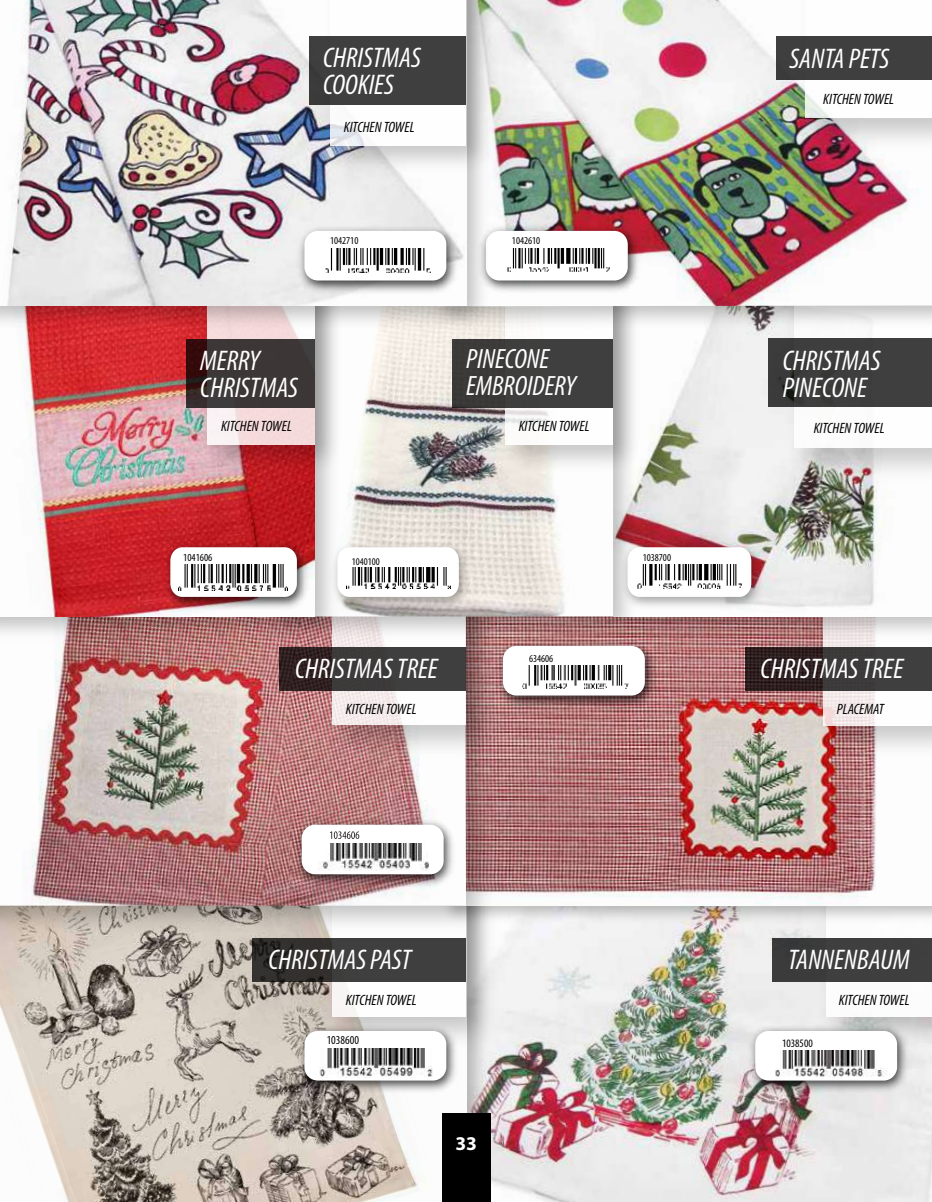
<style>
.page{position:relative;width:932px;height:1202px;background:#fff}
.page>*{position:absolute;margin:0;border:0;box-sizing:border-box;transform-origin:0 0}
.t1{font:italic condensed 28.5px/27px "Myriad Pro";color:#fff}
.t2{font:italic condensed 28.05px/27px "Myriad Pro";color:#fff}
.t3{font:700 19.5px "Myriad Pro";color:#fff}
.t4{font:italic condensed 15px "Myriad Pro";color:#000}
.t5{font:condensed 12.15px "Myriad Pro";color:#000}
.t6{font:condensed 11.4px "Myriad Pro";color:#000}
.t7{font:condensed 10.8px "Myriad Pro";color:#000}
.t8{font:condensed 10.5px "Myriad Pro";color:#000}
.t9{font:condensed 10.35px "Myriad Pro";color:#000}
</style>
<div class="page">
<img style="left:495px;top:928px;width:437px;height:274px">
<img style="left:0;top:942px;width:429px;height:260px">
<img style="left:810px;top:928px;width:122px;height:129px">
<div style="left:825px;top:789px;width:107px;height:227px;background:#fff"></div>
<div style="left:772px;top:938px;width:160px;height:43px;background:#3f3f3f"></div>
<img style="left:318px;top:928px;width:189px;height:129px">
<div style="left:333px;top:789px;width:133px;height:227px;background:#fff"></div>
<svg style="left:252px;top:942px;width:214px;height:39px;background:#393837"></svg>
<img style="left:744px;top:1021px;width:168px;height:76px">
<div style="left:755px;top:1031px;width:142px;height:49px;background:#fff;border-radius:14px"></div>
<img style="left:775px;top:1051px;width:113px;height:26px">
<img style="left:502px;top:906px;width:430px;height:22px">
<img style="left:502px;top:648px;width:375px;height:256px">
<img style="left:0;top:766px;width:502px;height:176px">
<img style="left:0;top:648px;width:466px;height:257px">
<img style="left:318px;top:648px;width:189px;height:118px">
<div style="left:333px;top:589px;width:133px;height:136px;background:linear-gradient(to right,#f2e6e6,#fff)"></div>
<img style="left:808px;top:690px;width:124px;height:76px">
<svg style="left:823px;top:690px;width:109px;height:35px"></svg>
<img style="left:293px;top:1021px;width:168px;height:75px">
<div style="left:304px;top:1031px;width:142px;height:49px;background:#fff;border-radius:14px"></div>
<img style="left:319px;top:1049px;width:114px;height:28px">
<img style="left:291px;top:814px;width:168px;height:76px">
<div style="left:302px;top:824px;width:141px;height:50px;background:#fff;border-radius:14px"></div>
<img style="left:321px;top:843px;width:108px;height:27px">
<svg style="left:330px;top:831px;width:29px;height:8px"></svg>
<img style="left:645px;top:617px;width:287px;height:31px">
<img style="left:645px;top:337px;width:242px;height:271px">
<img style="left:347px;top:479px;width:298px;height:169px">
<img style="left:347px;top:336px;width:266px;height:280px">
<svg style="left:279px;top:647px;width:187px;height:43px;background:#3a3434"></svg>
<svg style="left:744px;top:647px;width:188px;height:43px;background:#383131"></svg>
<img style="left:492px;top:636px;width:168px;height:76px">
<div style="left:503px;top:646px;width:142px;height:49px;background:#fff;border-radius:14px"></div>
<img style="left:522px;top:665px;width:107px;height:24px">
<img style="left:0;top:479px;width:347px;height:169px">
<img style="left:0;top:336px;width:315px;height:280px">
<img style="left:195px;top:336px;width:154px;height:143px">
<svg style="left:207px;top:336px;width:108px;height:109px;fill:#f6dbdc"></svg>
<svg style="left:187px;top:339px;width:128px;height:68px;background:#3b3131"></svg>
<img style="left:159px;top:537px;width:153px;height:76px">
<div style="left:170px;top:547px;width:127px;height:50px;background:#fff;border-radius:13px"></div>
<img style="left:179px;top:565px;width:109px;height:25px">
<img style="left:778px;top:337px;width:154px;height:154px">
<div style="left:794px;top:267px;width:138px;height:181px;background:#fff"></div>
<div style="left:768px;top:338px;width:164px;height:68px;background:#3e3e3e"></div>
<img style="left:616px;top:537px;width:150px;height:76px">
<svg style="left:627px;top:547px;width:124px;height:50px"></svg>
<img style="left:632px;top:564px;width:111px;height:25px">
<img style="left:492px;top:337px;width:155px;height:142px">
<div style="left:505px;top:201px;width:107px;height:244px;background:#fff"></div>
<div style="left:452px;top:339px;width:160px;height:68px;background:#3f3f3e"></div>
<img style="left:420px;top:306px;width:512px;height:31px">
<img style="left:497px;top:0;width:435px;height:306px">
<img style="left:496px;top:221px;width:147px;height:76px">
<div style="left:486px;top:231px;width:141px;height:49px;background:#fff;border-radius:14px"></div>
<img style="left:507px;top:248px;width:103px;height:24px">
<img style="left:0;top:180px;width:496px;height:156px">
<img style="left:0;top:0;width:466px;height:306px">
<img style="left:293px;top:221px;width:168px;height:76px">
<div style="left:304px;top:231px;width:142px;height:49px;background:#fff;border-radius:14px"></div>
<img style="left:325px;top:248px;width:106px;height:25px">
<img style="left:317px;top:0;width:183px;height:180px">
<div style="left:330px;top:0;width:136px;height:145px;background:#fff"></div>
<div style="left:309px;top:37px;width:157px;height:68px;background:#3f3f3f"></div>
<img style="left:790px;top:0;width:142px;height:159px">
<div style="left:805px;top:0;width:127px;height:118px;background:#fff"></div>
<div style="left:775px;top:37px;width:157px;height:43px;background:#3f3f3f"></div>
<img style="left:326px;top:537px;width:148px;height:76px">
<svg style="left:337px;top:547px;width:122px;height:50px"></svg>
<img style="left:346px;top:567px;width:104px;height:21px">
<div style="left:442px;top:1113px;width:48px;height:89px;background:#000"></div>
<p class="t1" style="left:323px;top:44px;width:99px">CHRISTMAS<br>COOKIES</p>
<p class="t4" style="left:344px;top:118px;width:72px">KITCHEN TOWEL</p>
<p class="t8" style="left:330px;top:235px;width:30px">1042710</p>
<p class="t8" style="left:512px;top:235px;width:30px">1042610</p>
<p class="t1" style="left:200px;top:347px;width:99px">MERRY<br>CHRISTMAS</p>
<p class="t4" style="left:221px;top:417px;width:72px">KITCHEN TOWEL</p>
<p class="t2" style="left:466px;top:345px;width:112px">PINECONE<br>EMBROIDERY</p>
<p class="t4" style="left:519px;top:417px;width:72px">KITCHEN TOWEL</p>
<p class="t7" style="left:183px;top:551px;width:31px">1041606</p>
<p class="t9" style="left:352px;top:555px;width:29px">1040100</p>
<p class="t8" style="left:642px;top:551px;width:30px">1038700</p>
<p class="t1" style="left:789px;top:44px;width:101px">SANTA PETS</p>
<p class="t4" style="left:823px;top:90px;width:72px">KITCHEN TOWEL</p>
<p class="t1" style="left:782px;top:347px;width:99px">CHRISTMAS<br>PINECONE</p>
<p class="t4" style="left:813px;top:419px;width:72px">KITCHEN TOWEL</p>
<p class="t8" style="left:529px;top:652px;width:26px">634606</p>
<p class="t1" style="left:295px;top:655px;width:144px">CHRISTMAS TREE</p>
<p class="t1" style="left:760px;top:655px;width:144px">CHRISTMAS TREE</p>
<p class="t4" style="left:346px;top:699px;width:72px">KITCHEN TOWEL</p>
<p class="t4" style="left:836px;top:699px;width:48px">PLACEMAT</p>
<p class="t1" style="left:268px;top:946px;width:144px">CHRISTMAS PAST</p>
<p class="t4" style="left:346px;top:990px;width:72px">KITCHEN TOWEL</p>
<p class="t5" style="left:327px;top:1033px;width:34px">1038600</p>
<p class="t3" style="left:455px;top:1130px;width:23px">33</p>
<p class="t1" style="left:788px;top:946px;width:123px">TANNENBAUM</p>
<p class="t4" style="left:838px;top:990px;width:72px">KITCHEN TOWEL</p>
<p class="t6" style="left:782px;top:1036px;width:32px">1038500</p>
</div>
